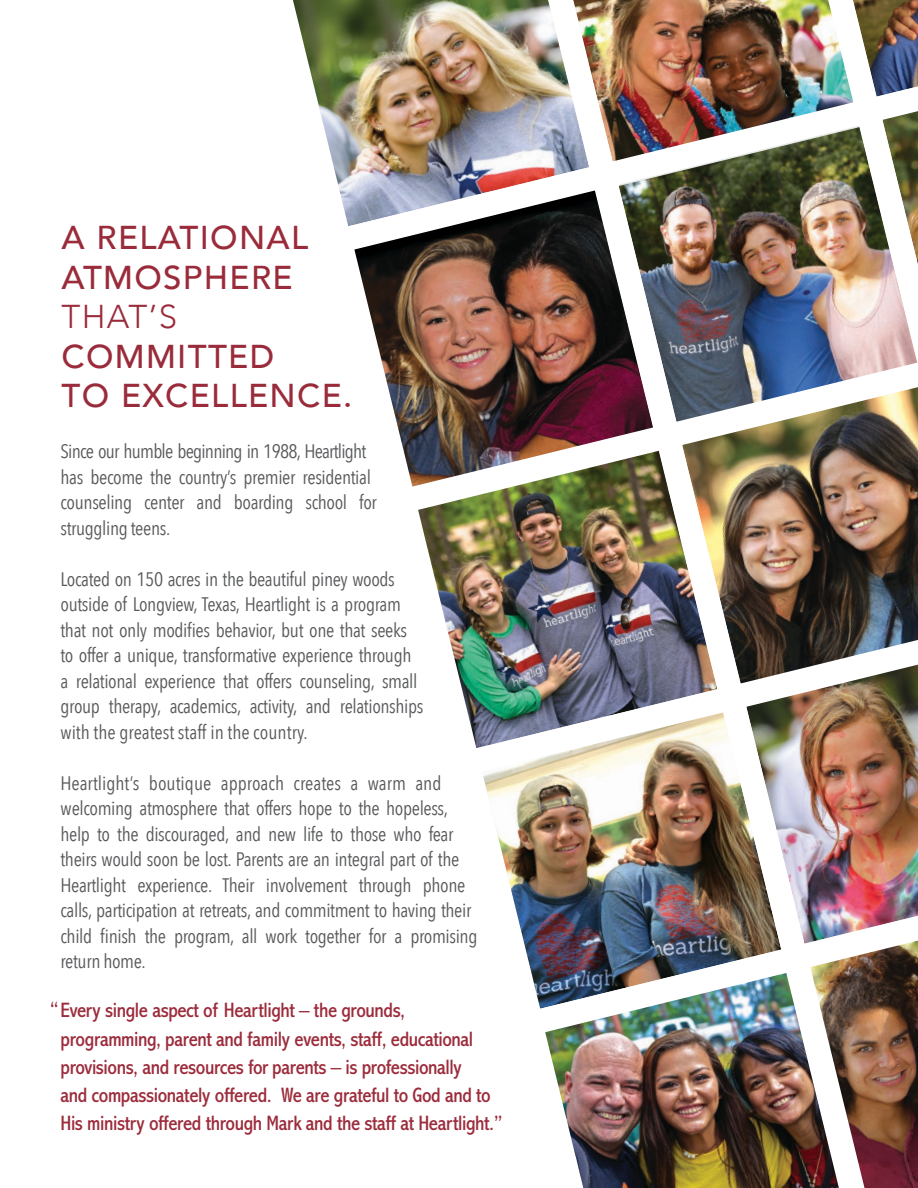
<style>
.page{position:relative;width:918px;height:1188px;background:#fff}
.page>*{position:absolute;margin:0;border:0;box-sizing:border-box;transform-origin:0 0}
.t1{font:500 33px "Avenir";letter-spacing:.04em;color:#9a2b3b}
.t2{font:300 33px "Avenir";color:#9a2b3b}
.t3{font:condensed 21px "Abadi MT Pro";letter-spacing:-.02em;color:#9c2c3c}
.t4{font:19.5px/25.5px "Avenir Next Condensed";letter-spacing:-.02em;color:#58595b}
</style>
<div class="page">
<img style="left:566px;top:1117px;width:241px;height:71px">
<svg style="left:807px;top:1117px;width:111px;height:71px"></svg>
<img style="left:293px;top:0;width:625px;height:185px">
<img style="left:338px;top:185px;width:580px;height:278px">
<img style="left:406px;top:463px;width:512px;height:276px">
<img style="left:474px;top:739px;width:444px;height:378px">
<p class="t1" style="left:62px;top:209px;width:248px">A RELATIONAL</p>
<p class="t1" style="left:62px;top:249px;width:233px">ATMOSPHERE</p>
<p class="t2" style="left:62px;top:297px;width:117px">THAT’S</p>
<p class="t1" style="left:62px;top:328px;width:214px">COMMITTED</p>
<p class="t1" style="left:62px;top:367px;width:292px">TO EXCELLENCE.</p>
<p class="t4" style="left:60px;top:438px;width:318px">Since our humble beginning in 1988, Heartlight has become the country’s premier residential counseling center and boarding school for struggling teens.</p>
<p class="t4" style="left:60px;top:565px;width:365px">Located on 150 acres in the beautiful piney woods outside of Longview, Texas, Heartlight is a program that not only modifies behavior, but one that seeks to offer a unique, transformative experience through a relational experience that offers counseling, small group therapy, academics, activity, and relationships with the greatest staff in the country.</p>
<p class="t4" style="left:60px;top:769px;width:419px">Heartlight’s boutique approach creates a warm and welcoming atmosphere that offers hope to the hopeless, help to the discouraged, and new life to those who fear theirs would soon be lost. Parents are an integral part of the Heartlight experience. Their involvement through phone calls, participation at retreats, and commitment to having their child finish the program, all work together for a promising return home.</p>
<p class="t3" style="left:50px;top:999px;width:357px">“Every single aspect of Heartlight – the grounds,</p>
<p class="t3" style="left:60px;top:1027px;width:414px">programming, parent and family events, staff, educational</p>
<p class="t3" style="left:60px;top:1055px;width:403px">provisions, and resources for parents – is professionally</p>
<p class="t3" style="left:60px;top:1084px;width:432px">and compassionately offered. We are grateful to God and to</p>
<p class="t3" style="left:60px;top:1112px;width:444px">His ministry offered through Mark and the staff at Heartlight.”</p>
</div>
